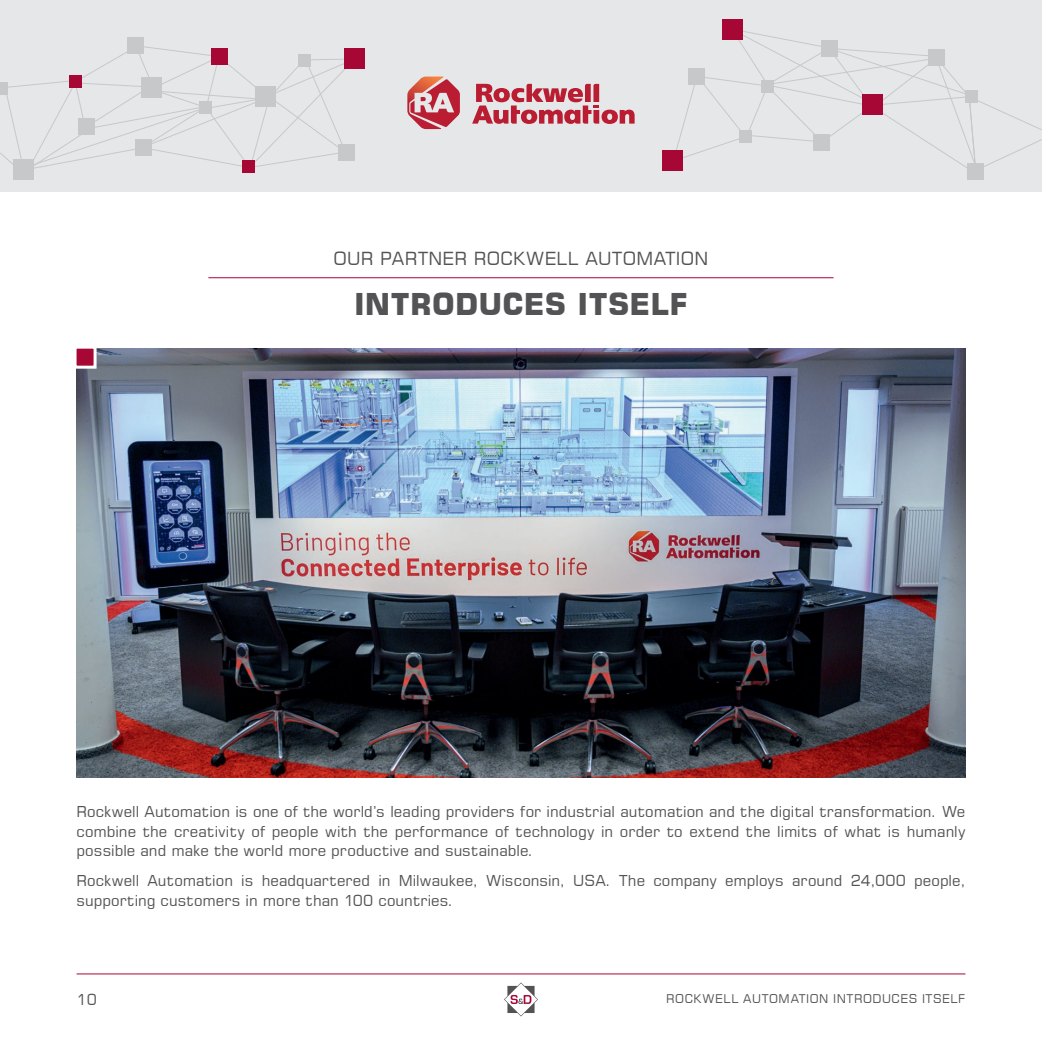
<style>
.page{position:relative;width:1042px;height:1042px;background:#fff}
.page>*{position:absolute;margin:0;border:0;box-sizing:border-box;transform-origin:0 0}
.t1{font:700 30px "Square 721 BT";letter-spacing:.015em;color:#535355}
.t2{font:18px "Square 721 BT";letter-spacing:.02em;color:#535355}
.Copy_10_pt{font:15px/19.5px "Square 721 BT";letter-spacing:.005em;color:#535355;text-align:justify}
.Kapitel_linke_Seite{font:12px "Square 721 BT";letter-spacing:.05em;color:#535355}
</style>
<div class="page">
<hr style="left:77px;top:973px;width:888px;height:1px;background:#a60735">
<svg style="left:504px;top:982px;width:34px;height:34px"></svg>
<div style="left:0;top:0;width:1042px;height:191px;background:#e6e7e9"></div>
<svg style="left:673px;top:31px;width:369px;height:143px"></svg>
<div style="left:663px;top:150px;width:20px;height:20px;background:#a60735"></div>
<div style="left:345px;top:48px;width:20px;height:20px;background:#a60735"></div>
<div style="left:14px;top:160px;width:20px;height:20px;background:#c7c8ca"></div>
<div style="left:127px;top:37px;width:17px;height:17px;background:#c7c8ca"></div>
<div style="left:967px;top:163px;width:16px;height:17px;background:#c7c8ca"></div>
<div style="left:928px;top:49px;width:17px;height:16px;background:#c7c8ca"></div>
<div style="left:813px;top:134px;width:17px;height:17px;background:#c7c8ca"></div>
<div style="left:688px;top:68px;width:16px;height:17px;background:#c7c8ca"></div>
<div style="left:821px;top:40px;width:17px;height:17px;background:#c7c8ca"></div>
<div style="left:965px;top:90px;width:13px;height:13px;background:#c7c8ca"></div>
<div style="left:761px;top:80px;width:13px;height:12px;background:#c7c8ca"></div>
<div style="left:739px;top:130px;width:13px;height:13px;background:#c7c8ca"></div>
<svg style="left:0;top:46px;width:355px;height:130px"></svg>
<div style="left:723px;top:19px;width:20px;height:20px;background:#a60735"></div>
<svg style="left:407px;top:77px;width:53px;height:52px"></svg>
<svg style="left:472px;top:84px;width:162px;height:40px"></svg>
<img style="left:77px;top:349px;width:888px;height:429px">
<svg style="left:76px;top:348px;width:22px;height:22px"></svg>
<hr style="left:208px;top:277px;width:625px;height:1px;background:#a60735">
<p class="t2" style="left:334px;top:247px;width:376px">OUR PARTNER ROCKWELL AUTOMATION</p>
<p class="t1" style="left:354px;top:285px;width:335px">INTRODUCES ITSELF</p>
<p class="Copy_10_pt" style="left:77px;top:802px;width:890px">Rockwell Automation is one of the world’s leading providers for industrial automation and the digital transformation. We combine the creativity of people with the performance of technology in order to extend the limits of what is humanly possible and make the world more productive and sustainable.</p>
<p class="Copy_10_pt" style="left:77px;top:871px;width:890px">Rockwell Automation is headquartered in Milwaukee, Wisconsin, USA. The company employs around 24,000 people, supporting customers in more than 100 countries.</p>
<p class="Copy_10_pt" style="left:77px;top:990px;width:22px">10</p>
<p class="Kapitel_linke_Seite" style="left:666px;top:991px;width:301px">ROCKWELL AUTOMATION INTRODUCES ITSELF</p>
</div>
